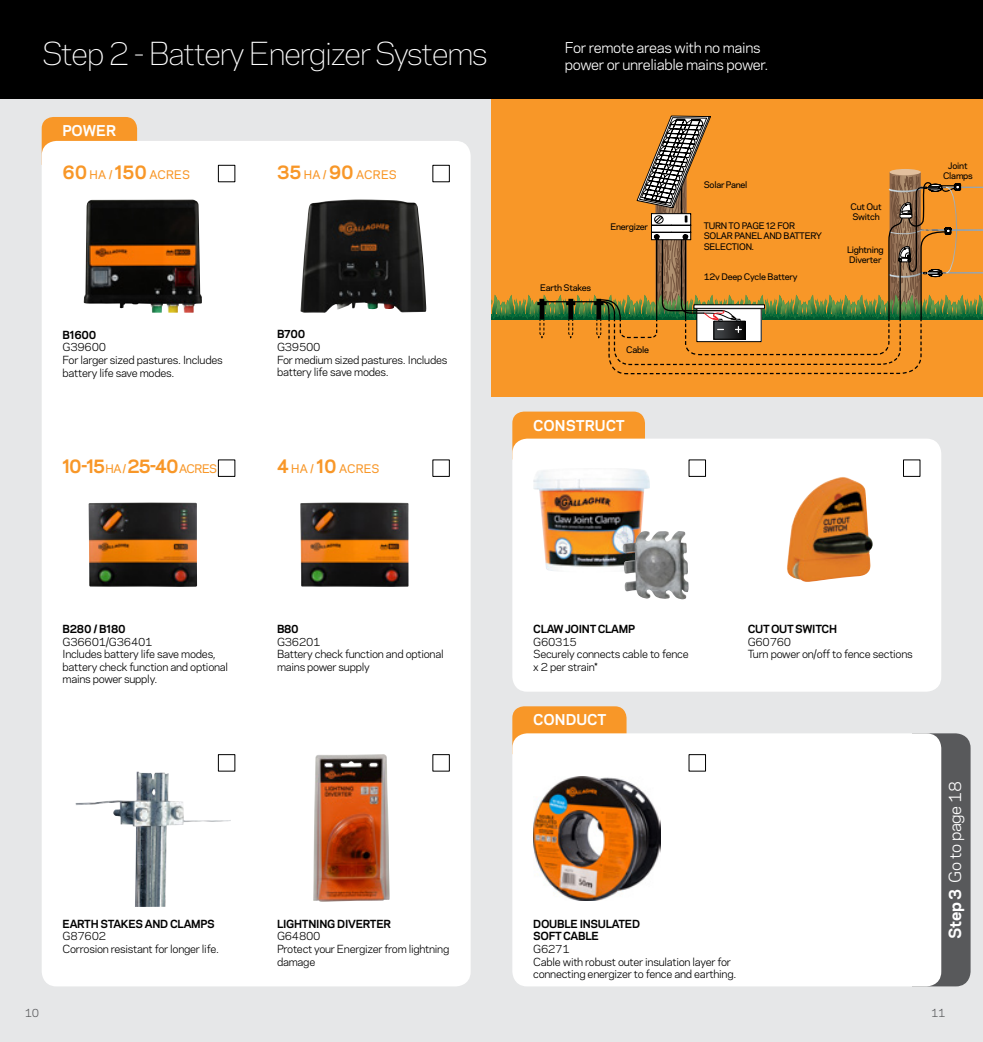
<style>
.page{position:relative;width:983px;height:1042px;background:#fff}
.page>*{position:absolute;margin:0;border:0;box-sizing:border-box;transform-origin:0 0}
.t1{font:300 29.75px "Galaxie Polaris";letter-spacing:-.05em;color:#fff}
.t2{font:700 17.5px "Galaxie Polaris";letter-spacing:-.075em;color:#f89728}
.t3{font:15.75px "Galaxie Polaris";letter-spacing:-.025em;color:#fff}
.t4{font:14px/16.8px "Galaxie Polaris";letter-spacing:-.025em;color:#fff}
.t5{font:700 14px "Galaxie Polaris";color:#fff}
.t6{font:500 11.2px "Galaxie Polaris";letter-spacing:.015em;color:#f89728}
.t7{font:10.5px/12.6px "Galaxie Polaris";letter-spacing:-.025em;color:#000}
.t8{font:700 10.5px/12.6px "Galaxie Polaris";letter-spacing:-.025em;color:#000}
.t9{font:10.5px "Galaxie Polaris";color:#58595b}
.t10{font:500 8.58px/10.2px "Galaxie Polaris";letter-spacing:-.025em;color:#000}
.s1{font-weight:700;font-size:17.5px}
.s2{font-weight:500;font-size:11.2px}
.s3{font-weight:700}
</style>
<div class="page">
<div style="left:0;top:0;width:982px;height:99px;background:#000"></div>
<div style="left:0;top:99px;width:982px;height:943px;background:#e6e7e8"></div>
<div style="left:930px;top:733px;width:40px;height:253px;background:#58595b"></div>
<div style="left:512px;top:706px;width:114px;height:38px;background:#f89728"></div>
<div style="left:512px;top:733px;width:429px;height:253px;background:#fff;border-radius:15px"></div>
<svg style="left:512px;top:411px;width:132px;height:39px;background:#f79b31"></svg>
<div style="left:512px;top:439px;width:429px;height:253px;background:#fff;border-radius:15px"></div>
<svg style="left:42px;top:117px;width:95px;height:35px;background:#f7992d"></svg>
<div style="left:42px;top:141px;width:428px;height:845px;background:#fff;border-radius:15px"></div>
<div style="left:218px;top:165px;width:17px;height:17px;border:1px solid #000"></div>
<div style="left:218px;top:459px;width:17px;height:18px;border:1px solid #000"></div>
<div style="left:218px;top:754px;width:17px;height:17px;border:1px solid #000"></div>
<img style="left:313px;top:754px;width:76px;height:148px">
<div style="left:491px;top:99px;width:491px;height:298px;background:#f89728"></div>
<svg style="left:491px;top:115px;width:491px;height:260px"></svg>
<img style="left:533px;top:776px;width:127px;height:124px">
<div style="left:902px;top:459px;width:18px;height:18px;border:1px solid #000"></div>
<img style="left:84px;top:200px;width:118px;height:113px">
<img style="left:300px;top:200px;width:126px;height:113px">
<img style="left:76px;top:771px;width:155px;height:136px">
<img style="left:89px;top:503px;width:108px;height:84px">
<img style="left:300px;top:502px;width:108px;height:85px">
<img style="left:533px;top:469px;width:116px;height:102px">
<img style="left:622px;top:531px;width:66px;height:68px">
<img style="left:787px;top:477px;width:85px;height:105px">
<h1 class="t1" style="left:42px;top:32px;width:447px">Step 2 - Battery Energizer Systems</h1>
<h3 class="t4" style="left:564px;top:38px;width:205px">For remote areas with no mains power or unreliable mains power.</h3>
<h3 class="t5" style="left:63px;top:120px;width:55px">POWER</h3>
<p class="t6" style="left:63px;top:166px;width:129px"><span class="s1">60</span> HA / <span class="s1">150</span> ACRES</p>
<p class="t6" style="left:277px;top:166px;width:121px"><span class="s1">35</span> HA / <span class="s1">90</span> ACRES</p>
<p class="t8" style="left:63px;top:328px;width:35px">B1600</p>
<p class="t7" style="left:63px;top:340px;width:162px">G39600<br>For larger sized pastures. Includes battery life save modes.</p>
<p class="t8" style="left:277px;top:327px;width:30px">B700</p>
<p class="t7" style="left:277px;top:340px;width:172px">G39500<br>For medium sized pastures. Includes battery life save modes.</p>
<h2 class="t2" style="left:63px;top:453px;width:156px">10-15 <span class="s2">HA /</span> 25-40 <span class="s2">ACRES</span></h2>
<p class="t6" style="left:277px;top:461px;width:104px"><span class="s1">4</span> HA / <span class="s1">10</span> ACRES</p>
<p class="t8" style="left:63px;top:622px;width:65px">B280 / B180</p>
<p class="t7" style="left:63px;top:635px;width:167px">G36601/G36401<br>Includes battery life save modes, battery check function and optional mains power supply.</p>
<p class="t8" style="left:277px;top:622px;width:23px">B80</p>
<p class="t7" style="left:277px;top:635px;width:168px">G36201<br>Battery check function and optional mains power supply</p>
<p class="t8" style="left:63px;top:917px;width:153px">EARTH STAKES AND CLAMPS</p>
<p class="t7" style="left:63px;top:929px;width:158px">G87602<br>Corrosion resistant for longer life.</p>
<p class="t8" style="left:277px;top:917px;width:116px">LIGHTNING DIVERTER</p>
<p class="t7" style="left:277px;top:929px;width:174px">G64800<br>Protect your Energizer from lightning damage</p>
<p class="t10" style="left:610px;top:221px;width:39px">Energizer</p>
<p class="t10" style="left:540px;top:282px;width:52px">Earth Stakes</p>
<p class="t10" style="left:626px;top:344px;width:24px">Cable</p>
<h3 class="t5" style="left:533px;top:415px;width:93px">CONSTRUCT</h3>
<p class="t10" style="left:703px;top:179px;width:45px">Solar Panel</p>
<p class="t10" style="left:703px;top:220px;width:120px">TURN TO PAGE 12 FOR<br>SOLAR PANEL AND BATTERY<br>SELECTION.</p>
<p class="t10" style="left:703px;top:271px;width:95px">12v Deep Cycle Battery</p>
<p class="t10" style="left:850px;top:201px;width:33px">Cut Out<br>Switch</p>
<p class="t10" style="left:846px;top:244px;width:38px">Lightning<br>Diverter</p>
<p class="t10" style="left:942px;top:160px;width:31px;text-align:center">Joint<br>Clamps</p>
<p class="t8" style="left:533px;top:622px;width:103px">CLAW JOINT CLAMP</p>
<p class="t7" style="left:533px;top:635px;width:157px">G60315<br>Securely connects cable to fence x 2 per strain*</p>
<h3 class="t5" style="left:533px;top:709px;width:75px">CONDUCT</h3>
<p class="t8" style="left:747px;top:622px;width:91px">CUT OUT SWITCH</p>
<p class="t7" style="left:747px;top:635px;width:166px">G60760<br>Turn power on/off to fence sections</p>
<p class="t8" style="left:533px;top:917px;width:108px">DOUBLE INSULATED<br>SOFT CABLE</p>
<p class="t7" style="left:533px;top:942px;width:204px">G6271<br>Cable with robust outer insulation layer for connecting energizer to fence and earthing.</p>
<h3 class="t3" style="left:942px;top:939px;width:159px;rotate:-90deg"><span class="s3">Step 3</span> Go to page 18</h3>
<p class="t9" style="left:25px;top:1005px;width:16px">10</p>
<p class="t9" style="left:930px;top:1005px;width:16px">11</p>
</div>
